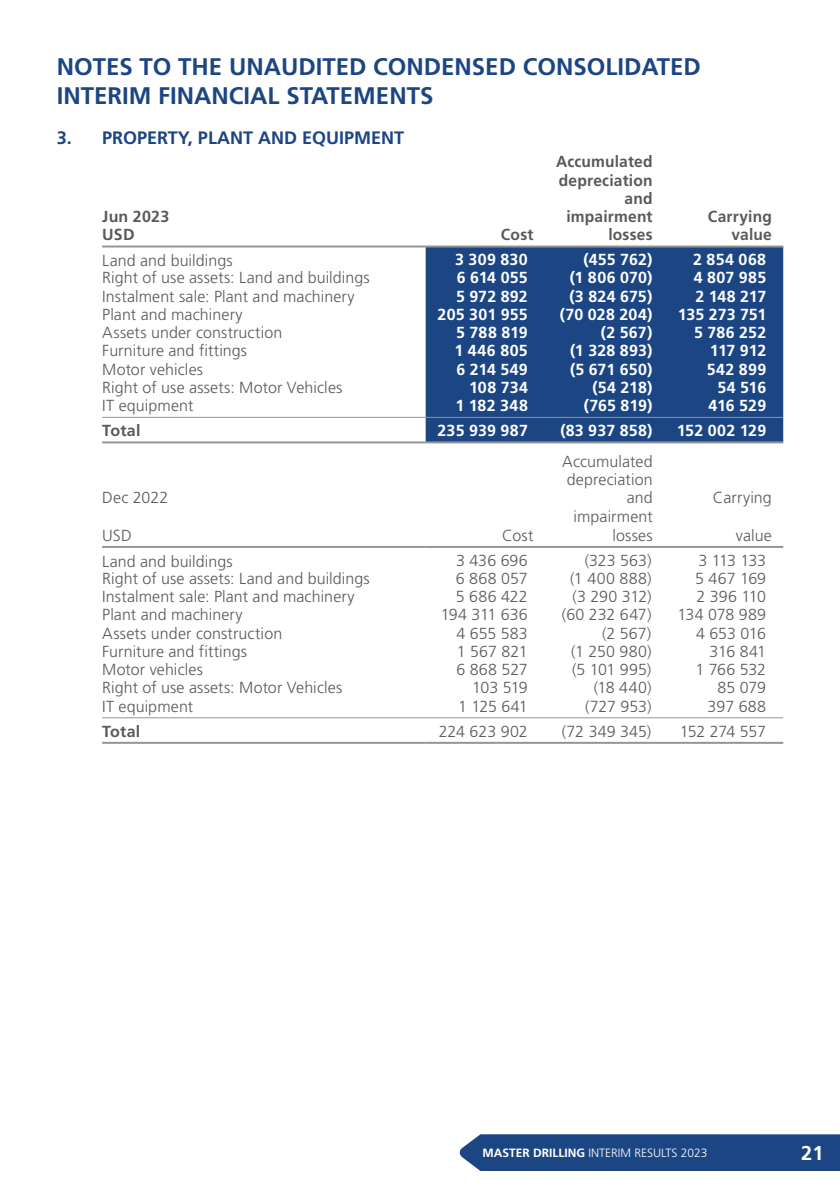
<style>
.page{position:relative;width:840px;height:1191px;background:#fff}
.page>*{position:absolute;margin:0;border:0;box-sizing:border-box;transform-origin:0 0}
.t1{font:700 24px/28.8px "Frutiger LT Std";color:#1c4584}
.t2{font:700 20px "Frutiger LT Std";color:#fff}
.t3{font:700 18px "Frutiger LT Std";color:#1c4584}
.t4{font:300 16px/18.2px "Frutiger LT Std";letter-spacing:.005em;color:#58595b}
.t5{font:700 16px "Frutiger LT Std";letter-spacing:.01em;color:#fff}
.t6{font:700 16px/18.2px "Frutiger LT Std";letter-spacing:.015em;color:#58595b;text-align:right}
.t7{font:300 16px "Frutiger LT Std";letter-spacing:-.015em;color:#58595b}
.t8{font:300 16px "Frutiger LT Std";letter-spacing:-.02em;color:#58595b}
.t9{font:300 12px "Frutiger LT Std";color:#fff}
.s1{font-weight:700}
</style>
<div class="page">
<div style="left:459px;top:1134px;width:380px;height:37px;background:#1c4584"></div>
<div style="left:425px;top:247px;width:357px;height:194px;background:#1c4584"></div>
<hr style="left:102px;top:245px;width:323px;height:2px;background:#939598">
<hr style="left:425px;top:245px;width:119px;height:2px;background:#939598">
<hr style="left:544px;top:245px;width:119px;height:2px;background:#939598">
<hr style="left:663px;top:245px;width:119px;height:2px;background:#939598">
<hr style="left:102px;top:417px;width:323px;height:1px;background:#939598">
<hr style="left:102px;top:441px;width:323px;height:2px;background:#939598">
<hr style="left:425px;top:417px;width:119px;height:1px;background:#939598">
<hr style="left:425px;top:441px;width:119px;height:2px;background:#939598">
<hr style="left:544px;top:417px;width:119px;height:1px;background:#939598">
<hr style="left:544px;top:441px;width:119px;height:2px;background:#939598">
<hr style="left:663px;top:417px;width:119px;height:1px;background:#939598">
<hr style="left:663px;top:441px;width:119px;height:2px;background:#939598">
<svg style="left:102px;top:718px;width:680px;height:24px"></svg>
<hr style="left:102px;top:546px;width:323px;height:2px;background:#939598">
<hr style="left:425px;top:546px;width:119px;height:2px;background:#939598">
<hr style="left:544px;top:546px;width:119px;height:2px;background:#939598">
<hr style="left:663px;top:546px;width:119px;height:2px;background:#939598">
<hr style="left:102px;top:717px;width:323px;height:1px;background:#939598">
<hr style="left:102px;top:742px;width:323px;height:2px;background:#939598">
<hr style="left:425px;top:717px;width:119px;height:1px;background:#939598">
<hr style="left:425px;top:742px;width:119px;height:2px;background:#939598">
<hr style="left:544px;top:717px;width:119px;height:1px;background:#939598">
<hr style="left:544px;top:742px;width:119px;height:2px;background:#939598">
<hr style="left:663px;top:717px;width:119px;height:1px;background:#939598">
<hr style="left:663px;top:742px;width:119px;height:2px;background:#939598">
<h1 class="t1" style="left:57px;top:52px;width:645px">NOTES TO THE UNAUDITED CONDENSED CONSOLIDATED<br>INTERIM FINANCIAL STATEMENTS</h1>
<p class="t3" style="left:57px;top:127px;width:349px">3. PROPERTY, PLANT AND EQUIPMENT</p>
<p class="t6" style="left:555px;top:153px;width:98px">Accumulated depreciation and</p>
<p class="t6" style="left:102px;top:207px;width:69px">Jun 2023</p>
<p class="t6" style="left:566px;top:207px;width:88px">impairment</p>
<p class="t6" style="left:707px;top:207px;width:65px">Carrying</p>
<p class="t6" style="left:102px;top:226px;width:34px">USD</p>
<p class="t6" style="left:500px;top:226px;width:34px">Cost</p>
<p class="t6" style="left:608px;top:226px;width:46px">losses</p>
<p class="t6" style="left:731px;top:226px;width:42px">value</p>
<p class="t4" style="left:102px;top:252px;width:132px">Land and buildings</p>
<p class="t5" style="left:455px;top:250px;width:74px">3 309 830</p>
<p class="t5" style="left:583px;top:250px;width:70px">(455 762)</p>
<p class="t5" style="left:693px;top:250px;width:74px">2 854 068</p>
<p class="t4" style="left:102px;top:269px;width:269px">Right of use assets: Land and buildings</p>
<p class="t5" style="left:456px;top:268px;width:72px">6 614 055</p>
<p class="t5" style="left:569px;top:268px;width:84px">(1 806 070)</p>
<p class="t5" style="left:693px;top:268px;width:74px">4 807 985</p>
<p class="t4" style="left:102px;top:287px;width:254px">Instalment sale: Plant and machinery</p>
<p class="t5" style="left:456px;top:287px;width:73px">5 972 892</p>
<p class="t5" style="left:569px;top:287px;width:84px">(3 824 675)</p>
<p class="t5" style="left:695px;top:287px;width:72px">2 148 217</p>
<p class="t4" style="left:102px;top:305px;width:142px">Plant and machinery</p>
<p class="t5" style="left:437px;top:305px;width:92px">205 301 955</p>
<p class="t5" style="left:559px;top:305px;width:94px">(70 028 204)</p>
<p class="t5" style="left:677px;top:305px;width:90px">135 273 751</p>
<p class="t4" style="left:102px;top:324px;width:181px">Assets under construction</p>
<p class="t5" style="left:456px;top:323px;width:73px">5 788 819</p>
<p class="t5" style="left:600px;top:323px;width:53px">(2 567)</p>
<p class="t5" style="left:693px;top:323px;width:74px">5 786 252</p>
<p class="t4" style="left:102px;top:342px;width:146px">Furniture and fittings</p>
<p class="t5" style="left:454px;top:341px;width:75px">1 446 805</p>
<p class="t5" style="left:569px;top:341px;width:84px">(1 328 893)</p>
<p class="t5" style="left:709px;top:341px;width:58px">117 912</p>
<p class="t4" style="left:102px;top:360px;width:102px">Motor vehicles</p>
<p class="t5" style="left:456px;top:360px;width:73px">6 214 549</p>
<p class="t5" style="left:569px;top:360px;width:84px">(5 671 650)</p>
<p class="t5" style="left:706px;top:360px;width:61px">542 899</p>
<p class="t4" style="left:102px;top:378px;width:241px">Right of use assets: Motor Vehicles</p>
<p class="t5" style="left:469px;top:378px;width:60px">108 734</p>
<p class="t5" style="left:592px;top:378px;width:61px">(54 218)</p>
<p class="t5" style="left:717px;top:378px;width:50px">54 516</p>
<p class="t4" style="left:102px;top:397px;width:92px">IT equipment</p>
<p class="t5" style="left:455px;top:396px;width:74px">1 182 348</p>
<p class="t5" style="left:583px;top:396px;width:70px">(765 819)</p>
<p class="t5" style="left:708px;top:396px;width:59px">416 529</p>
<p class="t6" style="left:102px;top:421px;width:40px">Total</p>
<p class="t5" style="left:437px;top:421px;width:92px">235 939 987</p>
<p class="t5" style="left:560px;top:421px;width:94px">(83 937 858)</p>
<p class="t5" style="left:676px;top:421px;width:91px">152 002 129</p>
<p class="t4" style="left:562px;top:452px;width:92px">Accumulated depreciation</p>
<p class="t4" style="left:102px;top:489px;width:68px">Dec 2022</p>
<p class="t4" style="left:626px;top:489px;width:27px">and</p>
<p class="t4" style="left:712px;top:489px;width:60px">Carrying</p>
<p class="t4" style="left:102px;top:526px;width:31px">USD</p>
<p class="t4" style="left:502px;top:526px;width:33px">Cost</p>
<p class="t4" style="left:573px;top:506px;width:81px;line-height:19.2px;text-align:right">impairment losses</p>
<p class="t4" style="left:735px;top:526px;width:37px">value</p>
<p class="t4" style="left:102px;top:552px;width:132px">Land and buildings</p>
<p class="t4" style="left:456px;top:551px;width:73px">3 436 696</p>
<p class="t4" style="left:584px;top:551px;width:68px">(323 563)</p>
<p class="t4" style="left:698px;top:551px;width:69px">3 113 133</p>
<p class="t4" style="left:102px;top:569px;width:269px">Right of use assets: Land and buildings</p>
<p class="t4" style="left:455px;top:569px;width:73px">6 868 057</p>
<p class="t4" style="left:570px;top:569px;width:83px">(1 400 888)</p>
<p class="t4" style="left:694px;top:569px;width:73px">5 467 169</p>
<p class="t4" style="left:102px;top:587px;width:254px">Instalment sale: Plant and machinery</p>
<p class="t4" style="left:455px;top:587px;width:73px">5 686 422</p>
<p class="t4" style="left:572px;top:587px;width:80px">(3 290 312)</p>
<p class="t4" style="left:696px;top:587px;width:71px">2 396 110</p>
<p class="t4" style="left:102px;top:606px;width:142px">Plant and machinery</p>
<p class="t7" style="left:440px;top:606px;width:88px">194 311 636</p>
<p class="t4" style="left:561px;top:606px;width:91px">(60 232 647)</p>
<p class="t4" style="left:677px;top:606px;width:90px">134 078 989</p>
<p class="t4" style="left:102px;top:624px;width:181px">Assets under construction</p>
<p class="t4" style="left:456px;top:624px;width:73px">4 655 583</p>
<p class="t4" style="left:601px;top:624px;width:51px">(2 567)</p>
<p class="t4" style="left:695px;top:624px;width:71px">4 653 016</p>
<p class="t4" style="left:102px;top:642px;width:146px">Furniture and fittings</p>
<p class="t4" style="left:456px;top:642px;width:72px">1 567 821</p>
<p class="t4" style="left:571px;top:642px;width:82px">(1 250 980)</p>
<p class="t4" style="left:709px;top:642px;width:58px">316 841</p>
<p class="t4" style="left:102px;top:660px;width:102px">Motor vehicles</p>
<p class="t4" style="left:456px;top:660px;width:73px">6 868 527</p>
<p class="t4" style="left:571px;top:660px;width:81px">(5 101 995)</p>
<p class="t4" style="left:695px;top:660px;width:72px">1 766 532</p>
<p class="t4" style="left:102px;top:679px;width:241px">Right of use assets: Motor Vehicles</p>
<p class="t4" style="left:472px;top:679px;width:57px">103 519</p>
<p class="t4" style="left:593px;top:679px;width:59px">(18 440)</p>
<p class="t4" style="left:717px;top:679px;width:50px">85 079</p>
<p class="t4" style="left:102px;top:697px;width:92px">IT equipment</p>
<p class="t4" style="left:457px;top:697px;width:71px">1 125 641</p>
<p class="t4" style="left:584px;top:697px;width:68px">(727 953)</p>
<p class="t4" style="left:707px;top:697px;width:60px">397 688</p>
<p class="t6" style="left:102px;top:722px;width:40px">Total</p>
<p class="t4" style="left:438px;top:722px;width:91px">224 623 902</p>
<p class="t4" style="left:561px;top:722px;width:91px">(72 349 345)</p>
<p class="t8" style="left:679px;top:722px;width:88px">152 274 557</p>
<p class="t9" style="left:482px;top:1146px;width:226px"><span class="s1">MASTER DRILLING</span> INTERIM RESULTS 2023</p>
<p class="t2" style="left:800px;top:1141px;width:24px">21</p>
</div>
